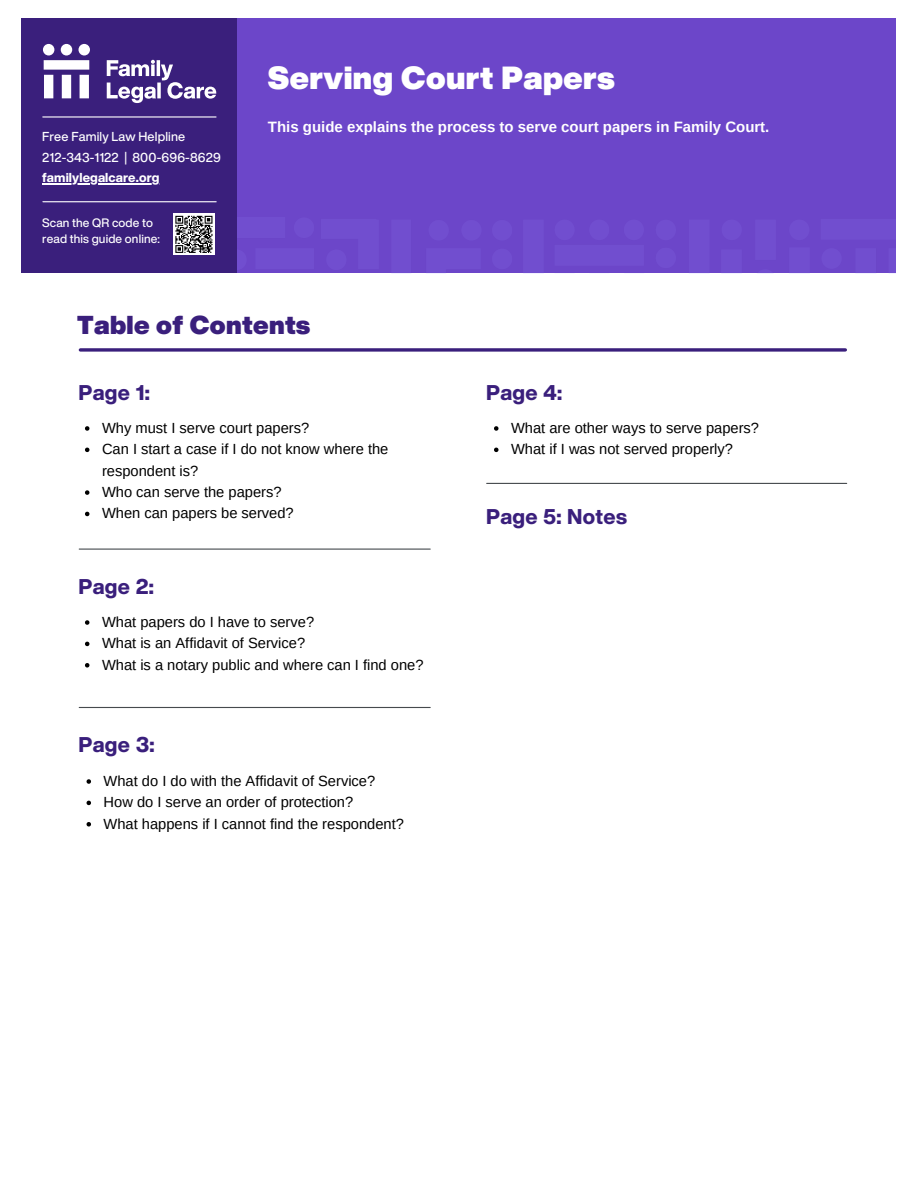
<style>
.page{position:relative;width:918px;height:1188px;background:#fff}
.page>*{position:absolute;margin:0;border:0;box-sizing:border-box;transform-origin:0 0}
.t1{font:900 31.5px "Helvetica Now Display";letter-spacing:.015em;color:#fff}
.t2{font:900 25.5px "Helvetica Now Display";letter-spacing:.015em;color:#3a1f7c}
.t3{font:800 21px "Helvetica Now Display";letter-spacing:.015em;color:#3a1f7c}
.t4{font:700 15px "Arimo";color:#fff}
.t5{font:14.7px/21.3px "Arimo";color:#000}
.t6{font:500 12.75px/21.3px "Helvetica Now Display";letter-spacing:.01em;color:#fff}
.t7{font:800 12.75px "Helvetica Now Display";letter-spacing:.01em;color:#fff}
.t8{font:500 12px/16px "Helvetica Now Display";letter-spacing:.01em;color:#fff}
</style>
<div class="page">
<hr style="left:79px;top:549px;width:351px;height:1px;background:#464a4e">
<div style="left:237px;top:18px;width:658px;height:255px;background:#6c46c9"></div>
<svg style="left:80px;top:348px;width:765px;height:4px;background:#584190"></svg>
<hr style="left:79px;top:707px;width:351px;height:1px;background:#464a4e">
<div style="left:21px;top:18px;width:216px;height:255px;background:#3a1f7c"></div>
<hr style="left:43px;top:116px;width:173px;height:2px;background:#fff">
<svg style="left:43px;top:44px;width:173px;height:59px"></svg>
<div style="left:173px;top:213px;width:42px;height:42px;background:#fff"></div>
<hr style="left:43px;top:201px;width:173px;height:1px;background:#fff">
<svg style="left:85px;top:426px;width:4px;height:5px"></svg>
<svg style="left:85px;top:448px;width:4px;height:4px"></svg>
<svg style="left:85px;top:490px;width:4px;height:5px"></svg>
<svg style="left:85px;top:512px;width:4px;height:4px"></svg>
<svg style="left:85px;top:620px;width:4px;height:5px"></svg>
<svg style="left:85px;top:642px;width:4px;height:4px"></svg>
<svg style="left:85px;top:663px;width:4px;height:5px"></svg>
<svg style="left:87px;top:779px;width:4px;height:5px"></svg>
<svg style="left:87px;top:801px;width:4px;height:4px"></svg>
<svg style="left:87px;top:822px;width:4px;height:5px"></svg>
<hr style="left:42px;top:184px;width:118px;height:1px;background:#fff">
<svg style="left:175px;top:215px;width:38px;height:38px"></svg>
<hr style="left:487px;top:483px;width:360px;height:1px;background:#464a4e">
<svg style="left:494px;top:426px;width:5px;height:5px"></svg>
<svg style="left:494px;top:448px;width:5px;height:4px"></svg>
<p class="t6" style="left:42px;top:125px;width:180px">Free Family Law Helpline<br>212-343-1122 | 800-696-8629</p>
<p class="t7" style="left:42px;top:168px;width:119px">familylegalcare.org</p>
<p class="t8" style="left:42px;top:214px;width:119px">Scan the QR code to read this guide online:</p>
<h1 class="t1" style="left:268px;top:54px;width:348px">Serving Court Papers</h1>
<p class="t4" style="left:268px;top:119px;width:503px">This guide explains the process to serve court papers in Family Court.</p>
<h2 class="t2" style="left:77px;top:306px;width:235px">Table of Contents</h2>
<h3 class="t3" style="left:79px;top:377px;width:73px">Page 1:</h3>
<p class="t5" style="left:102px;top:417px;width:288px">Why must I serve court papers?<br>Can I start a case if I do not know where the respondent is?<br>Who can serve the papers?<br>When can papers be served?</p>
<h3 class="t3" style="left:79px;top:570px;width:77px">Page 2:</h3>
<p class="t5" style="left:102px;top:611px;width:323px">What papers do I have to serve?<br>What is an Affidavit of Service?<br>What is a notary public and where can I find one?</p>
<h3 class="t3" style="left:79px;top:729px;width:77px">Page 3:</h3>
<p class="t5" style="left:104px;top:770px;width:302px">What do I do with the Affidavit of Service?<br>How do I serve an order of protection?<br>What happens if I cannot find the respondent?</p>
<h3 class="t3" style="left:486px;top:377px;width:78px">Page 4:</h3>
<p class="t5" style="left:511px;top:417px;width:250px">What are other ways to serve papers?<br>What if I was not served properly?</p>
<h3 class="t3" style="left:486px;top:500px;width:142px">Page 5: Notes</h3>
</div>
